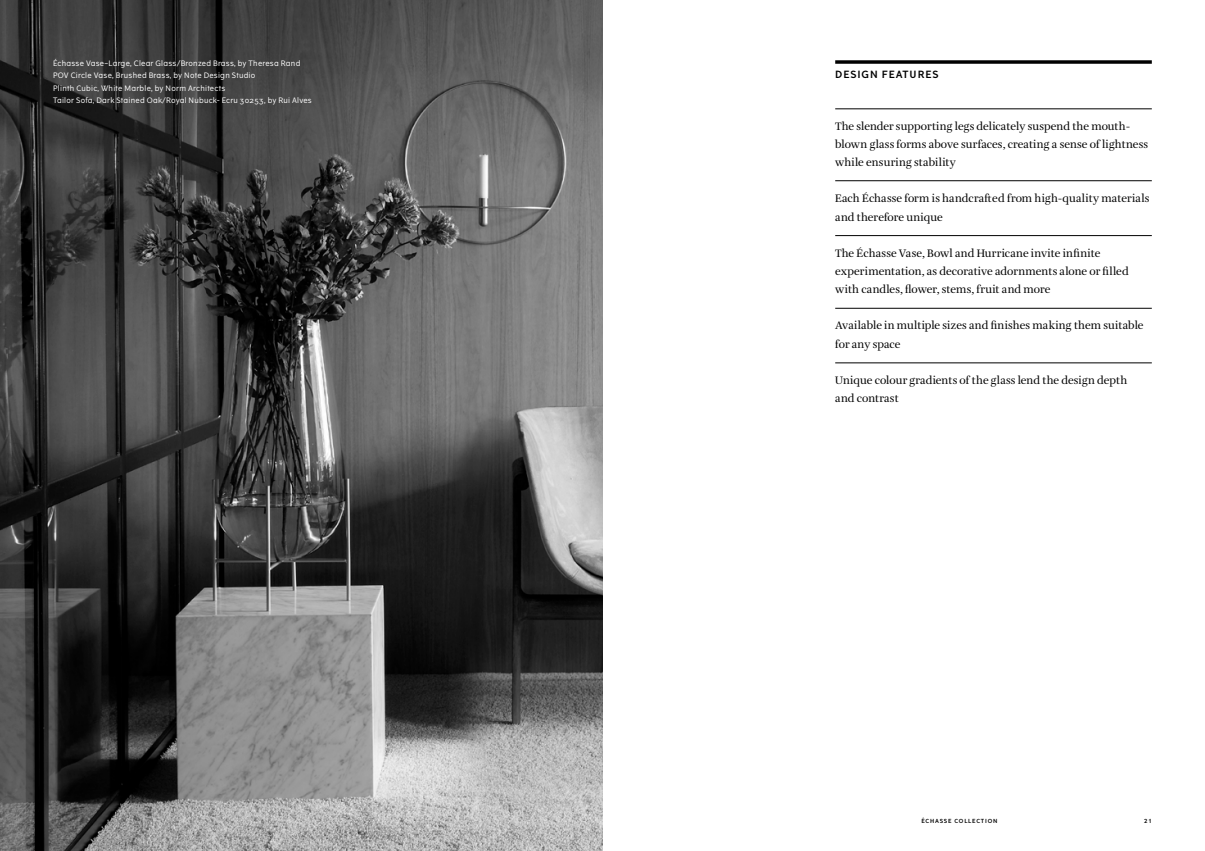
<style>
.page{position:relative;width:1205px;height:851px;background:#fff}
.page>*{position:absolute;margin:0;border:0;box-sizing:border-box;transform-origin:0 0}
.t1{font:11.25px/18.1px "Amalia Pro";letter-spacing:.005em;color:#000}
.t2{font:600 10px "The Wave";letter-spacing:.1em;color:#000}
.t3{font:7.5px/12.5px "The Wave";letter-spacing:.035em;color:#fff}
.t4{font:600 5.62px "The Wave";letter-spacing:.15em;color:#000}
</style>
<div class="page">
<svg style="left:835px;top:60px;width:317px;height:4px"></svg>
<img style="left:0;top:0;width:602px;height:850px">
<hr style="left:835px;top:109px;width:317px;height:1px;background:#000">
<hr style="left:835px;top:180px;width:317px;height:1px;background:#000">
<hr style="left:835px;top:235px;width:317px;height:1px;background:#000">
<hr style="left:835px;top:308px;width:317px;height:1px;background:#000">
<hr style="left:835px;top:362px;width:317px;height:1px;background:#000">
<p class="t3" style="left:53px;top:57px;width:260px">Échasse Vase–Large, Clear Glass/Bronzed Brass, by Theresa Rand POV Circle Vase, Brushed Brass, by Note Design Studio<br>Plinth Cubic, White Marble, by Norm Architects<br>Tailor Sofa, Dark Stained Oak/Royal Nubuck- Ecru 30253, by Rui Alves</p>
<p class="t2" style="left:835px;top:68px;width:105px">DESIGN FEATURES</p>
<p class="t1" style="left:835px;top:117px;width:314px">The slender supporting legs delicately suspend the mouth&shy;blown glass forms above surfaces, creating a sense of lightness while ensuring stability</p>
<p class="t1" style="left:835px;top:190px;width:316px">Each Échasse form is handcrafted from high-quality materials and therefore unique</p>
<p class="t1" style="left:835px;top:244px;width:295px">The Échasse Vase, Bowl and Hurricane invite infinite experimentation, as decorative adornments alone or filled with candles, flower, stems, fruit and more</p>
<p class="t1" style="left:835px;top:317px;width:310px">Available in multiple sizes and finishes making them suitable for any space</p>
<p class="t1" style="left:835px;top:371px;width:294px">Unique colour gradients of the glass lend the design depth and contrast</p>
<p class="t4" style="left:921px;top:817px;width:78px">ÉCHASSE COLLECTION</p>
<p class="t4" style="left:1144px;top:817px;width:9px">21</p>
</div>
